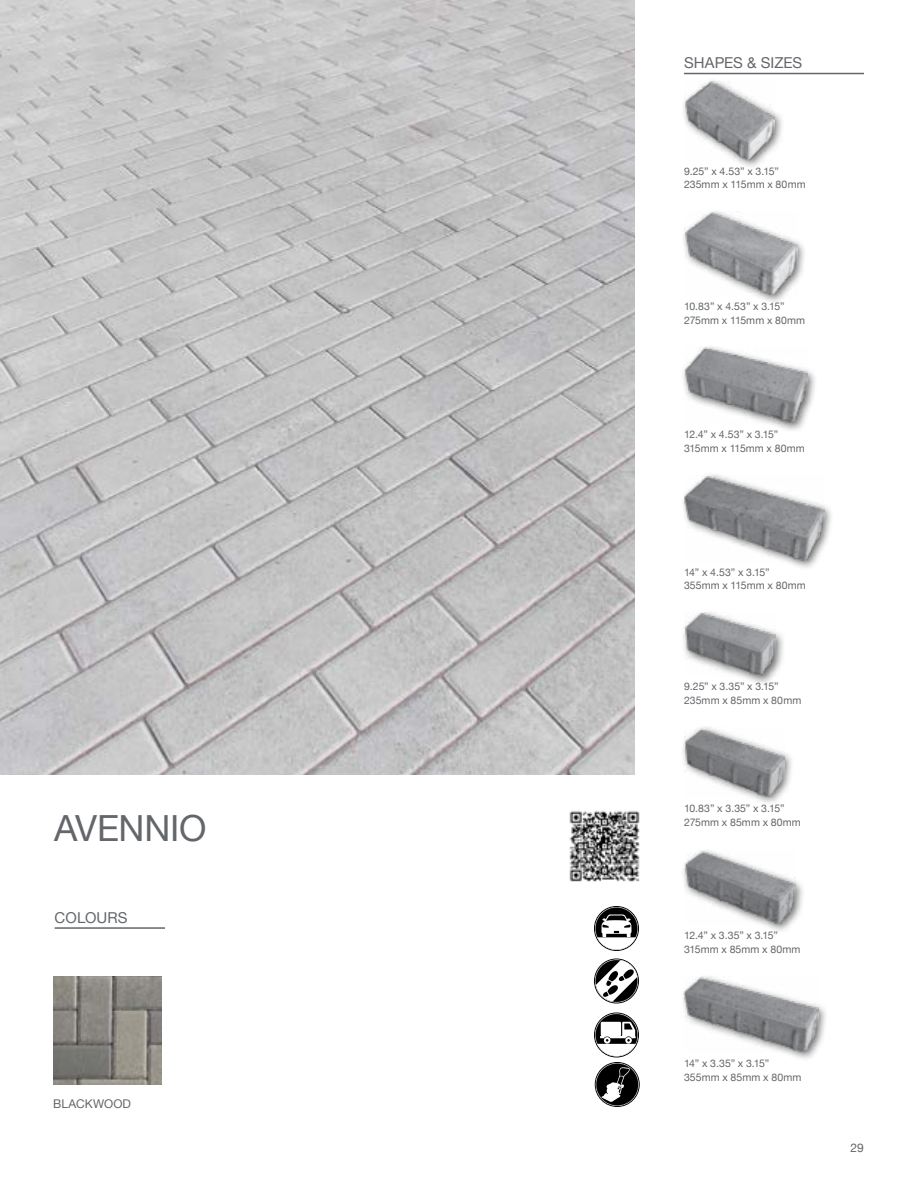
<style>
.page{position:relative;width:918px;height:1188px;background:#fff}
.page>*{position:absolute;margin:0;border:0;box-sizing:border-box;transform-origin:0 0}
.t1{font:36px "Helvetica Neue";letter-spacing:-.01em;color:#63666a}
.t2{font:15px "Helvetica Neue";letter-spacing:.005em;color:#63666a}
.t3{font:12px "Helvetica Neue";letter-spacing:.005em;color:#63666a}
.t4{font:10.5px "Helvetica Neue";letter-spacing:.01em;color:#63666a}
</style>
<div class="page">
<img style="left:569px;top:810px;width:71px;height:72px">
<div style="left:681px;top:78px;width:103px;height:91px;background:#000;opacity:.6"></div>
<img style="left:684px;top:81px;width:91px;height:79px">
<div style="left:681px;top:208px;width:126px;height:96px;background:#000;opacity:.6"></div>
<img style="left:684px;top:212px;width:114px;height:83px">
<div style="left:681px;top:343px;width:136px;height:90px;background:#000;opacity:.6"></div>
<img style="left:684px;top:347px;width:124px;height:77px">
<div style="left:681px;top:472px;width:153px;height:99px;background:#000;opacity:.6"></div>
<img style="left:684px;top:475px;width:141px;height:86px">
<div style="left:681px;top:609px;width:105px;height:77px;background:#000;opacity:.6"></div>
<img style="left:684px;top:612px;width:92px;height:64px">
<div style="left:681px;top:724px;width:114px;height:82px;background:#000;opacity:.6"></div>
<img style="left:684px;top:727px;width:100px;height:71px">
<div style="left:681px;top:847px;width:124px;height:87px;background:#000;opacity:.6"></div>
<img style="left:684px;top:850px;width:112px;height:75px">
<div style="left:681px;top:973px;width:147px;height:89px;background:#000;opacity:.6"></div>
<img style="left:684px;top:976px;width:134px;height:77px">
<hr style="left:684px;top:73px;width:180px;height:1px;background:#63666a">
<hr style="left:55px;top:927px;width:110px;height:2px;background:#63666a">
<svg style="left:594px;top:906px;width:45px;height:45px"></svg>
<img style="left:53px;top:977px;width:108px;height:108px">
<svg style="left:594px;top:1012px;width:46px;height:95px"></svg>
<svg style="left:594px;top:958px;width:45px;height:45px"></svg>
<img style="left:0;top:0;width:634px;height:774px">
<h1 class="t1" style="left:54px;top:802px;width:154px">AVENNIO</h1>
<h2 class="t2" style="left:55px;top:907px;width:74px">COLOURS</h2>
<p class="t3" style="left:53px;top:1095px;width:79px">BLACKWOOD</p>
<h2 class="t2" style="left:684px;top:52px;width:120px">SHAPES &amp; SIZES</h2>
<p class="t4" style="left:684px;top:163px;width:96px">9.25” x 4.53” x 3.15”</p>
<p class="t4" style="left:684px;top:177px;width:123px">235mm x 115mm x 80mm</p>
<p class="t4" style="left:684px;top:299px;width:102px">10.83” x 4.53” x 3.15”</p>
<p class="t4" style="left:684px;top:312px;width:123px">275mm x 115mm x 80mm</p>
<p class="t4" style="left:684px;top:427px;width:96px">12.4” x 4.53” x 3.15”</p>
<p class="t4" style="left:684px;top:441px;width:122px">315mm x 115mm x 80mm</p>
<p class="t4" style="left:684px;top:564px;width:87px">14” x 4.53” x 3.15”</p>
<p class="t4" style="left:684px;top:578px;width:123px">355mm x 115mm x 80mm</p>
<p class="t4" style="left:684px;top:679px;width:96px">9.25” x 3.35” x 3.15”</p>
<p class="t4" style="left:684px;top:693px;width:119px">235mm x 85mm x 80mm</p>
<p class="t4" style="left:684px;top:801px;width:102px">10.83” x 3.35” x 3.15”</p>
<p class="t4" style="left:684px;top:815px;width:118px">275mm x 85mm x 80mm</p>
<p class="t4" style="left:684px;top:928px;width:95px">12.4” x 3.35” x 3.15”</p>
<p class="t4" style="left:684px;top:942px;width:118px">315mm x 85mm x 80mm</p>
<p class="t4" style="left:684px;top:1056px;width:87px">14” x 3.35” x 3.15”</p>
<p class="t4" style="left:684px;top:1070px;width:119px">355mm x 85mm x 80mm</p>
<p class="t3" style="left:851px;top:1139px;width:15px">29</p>
</div>
